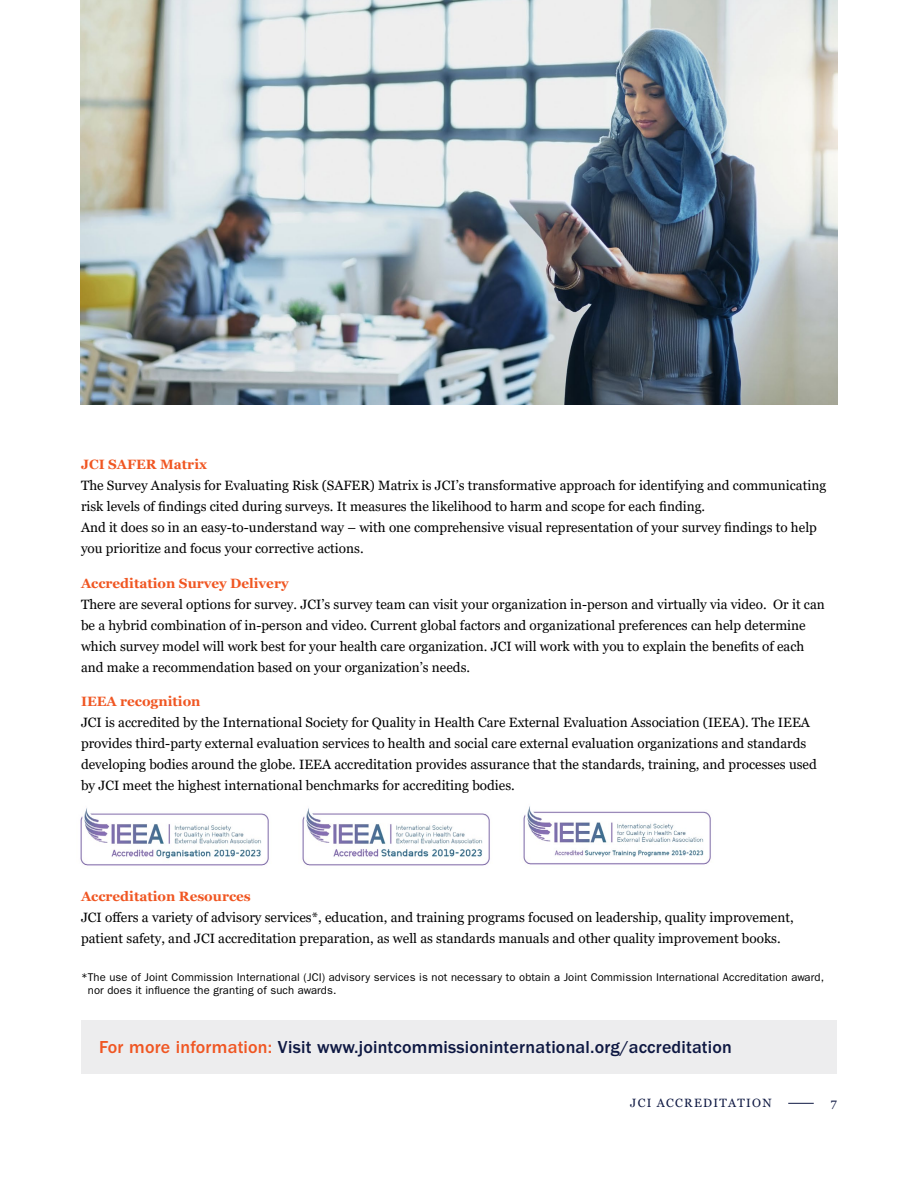
<style>
.page{position:relative;width:918px;height:1188px;background:#fff}
.page>*{position:absolute;margin:0;border:0;box-sizing:border-box;transform-origin:0 0}
.t1{font:500 18px "ITC Franklin Gothic Std";letter-spacing:.01em;color:#0e1842}
.t2{font:13.5px/21px "Georgia";color:#000}
.t3{font:700 13.5px "Georgia";color:#f05622}
.t4{font:12px "Georgia";letter-spacing:.11em;color:#0e1842}
.t5{font:11.25px/13.5px "ITC Franklin Gothic Std";letter-spacing:.01em;color:#000}
.s1{color:#f05622}
</style>
<div class="page">
<div style="left:81px;top:1020px;width:756px;height:54px;background:#ededee"></div>
<svg style="left:788px;top:1103px;width:26px;height:1px"></svg>
<img style="left:80px;top:808px;width:189px;height:58px">
<img style="left:302px;top:808px;width:188px;height:58px">
<img style="left:523px;top:806px;width:188px;height:59px">
<img style="left:81px;top:0;width:756px;height:405px">
<p class="t3" style="left:81px;top:454px;width:128px">JCI SAFER Matrix</p>
<p class="t2" style="left:81px;top:475px;width:747px">The Survey Analysis for Evaluating Risk (SAFER) Matrix is JCI’s transformative approach for identifying and communicating risk levels of findings cited during surveys. It measures the likelihood to harm and scope for each finding.<br>And it does so in an easy-to-understand way – with one comprehensive visual representation of your survey findings to help you prioritize and focus your corrective actions.</p>
<p class="t3" style="left:81px;top:573px;width:209px">Accreditation Survey Delivery</p>
<p class="t2" style="left:81px;top:594px;width:745px">There are several options for survey. JCI’s survey team can visit your organization in-person and virtually via video. Or it can be a hybrid combination of in-person and video. Current global factors and organizational preferences can help determine which survey model will work best for your health care organization. JCI will work with you to explain the benefits of each and make a recommendation based on your organization’s needs.</p>
<p class="t3" style="left:81px;top:691px;width:121px">IEEA recognition</p>
<p class="t2" style="left:81px;top:712px;width:737px">JCI is accredited by the International Society for Quality in Health Care External Evaluation Association (IEEA). The IEEA provides third-party external evaluation services to health and social care external evaluation organizations and standards developing bodies around the globe. IEEA accreditation provides assurance that the standards, training, and processes used by JCI meet the highest international benchmarks for accrediting bodies.</p>
<p class="t3" style="left:81px;top:886px;width:171px">Accreditation Resources</p>
<p class="t2" style="left:81px;top:907px;width:714px">JCI offers a variety of advisory services*, education, and training programs focused on leadership, quality improvement, patient safety, and JCI accreditation preparation, as well as standards manuals and other quality improvement books.</p>
<p class="t5" style="left:88px;top:970px;width:738px;text-indent:-7px">*The use of Joint Commission International (JCI) advisory services is not necessary to obtain a Joint Commission International Accreditation award, nor does it influence the granting of such awards.</p>
<h1 class="t1" style="left:99px;top:1037px;width:634px"><span class="s1">For more information:</span> Visit www.jointcommissioninternational.org/accreditation</h1>
<p class="t4" style="left:630px;top:1096px;width:143px">JCI ACCREDITATION</p>
<p class="t4" style="left:831px;top:1096px;width:8px">7</p>
</div>
